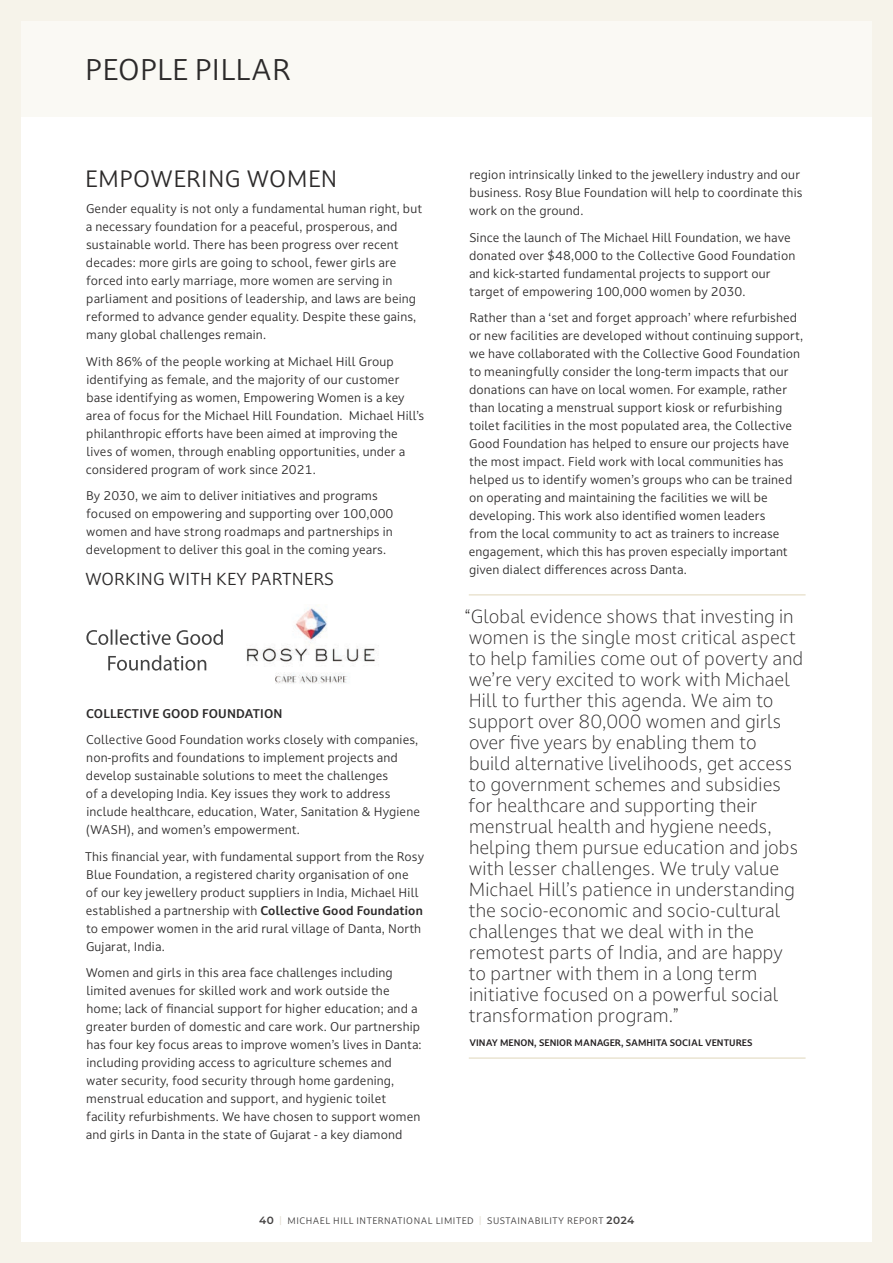
<style>
.page{position:relative;width:893px;height:1263px;background:#f6f3ea}
.page>*{position:absolute;margin:0;border:0;box-sizing:border-box;transform-origin:0 0}
.t1{font:28.5px "Darkmode Darkmode On";color:#2c2a2a}
.t2{font:22.5px "Darkmode Darkmode On";letter-spacing:.01em;color:#2c2a2a}
.t3{font:300 18px/21px "Darkmode Darkmode On";color:#2c2a2a}
.t4{font:16.5px "Darkmode Darkmode On";color:#2c2a2a}
.t5{font:12px/18px "Darkmode Darkmode On";letter-spacing:.01em;color:#2c2a2a}
.t6{font:700 12px "Darkmode Darkmode On";letter-spacing:.01em;color:#2c2a2a}
.t7{font:9px "Darkmode Darkmode On";letter-spacing:.05em;color:#424040}
.t8{font:700 9px "Darkmode Darkmode On";color:#231f20}
.s1{font-weight:700}
.s2{font-family:"Montserrat";font-weight:600;font-size:10.5px}
</style>
<div class="page">
<div style="left:21px;top:21px;width:851px;height:1221px;background:#fff"></div>
<img style="left:246px;top:607px;width:133px;height:77px">
<svg style="left:86px;top:629px;width:137px;height:42px"></svg>
<div style="left:22px;top:21px;width:850px;height:96px;background:#faf9f4"></div>
<hr style="left:469px;top:594px;width:337px;height:2px;background:#eae4d1">
<hr style="left:469px;top:1057px;width:337px;height:2px;background:#eae4d1">
<h1 class="t1" style="left:85px;top:50px;width:207px">PEOPLE PILLAR</h1>
<h2 class="t2" style="left:85px;top:163px;width:254px">EMPOWERING WOMEN</h2>
<p class="t5" style="left:86px;top:200px;width:338px">Gender equality is not only a fundamental human right, but a necessary foundation for a peaceful, prosperous, and sustainable world. There has been progress over recent decades: more girls are going to school, fewer girls are forced into early marriage, more women are serving in parliament and positions of leadership, and laws are being reformed to advance gender equality. Despite these gains, many global challenges remain.</p>
<p class="t5" style="left:86px;top:352px;width:340px">With 86% of the people working at Michael Hill Group identifying as female, and the majority of our customer base identifying as women, Empowering Women is a key area of focus for the Michael Hill Foundation. Michael Hill’s philanthropic efforts have been aimed at improving the lives of women, through enabling opportunities, under a considered program of work since 2021.</p>
<p class="t5" style="left:86px;top:487px;width:309px">By 2030, we aim to deliver initiatives and programs focused on empowering and supporting over 100,000 women and have strong roadmaps and partnerships in development to deliver this goal in the coming years.</p>
<h3 class="t4" style="left:85px;top:568px;width:250px">WORKING WITH KEY PARTNERS</h3>
<p class="t6" style="left:86px;top:705px;width:198px">COLLECTIVE GOOD FOUNDATION</p>
<p class="t5" style="left:86px;top:731px;width:336px">Collective Good Foundation works closely with companies, non-profits and foundations to implement projects and develop sustainable solutions to meet the challenges<br>of a developing India. Key issues they work to address include healthcare, education, Water, Sanitation &amp; Hygiene (WASH), and women’s empowerment.</p>
<p class="t5" style="left:85px;top:847px;width:341px">This financial year, with fundamental support from the Rosy Blue Foundation, a registered charity organisation of one<br>of our key jewellery product suppliers in India, Michael Hill established a partnership with <span class="s1">Collective Good Foundation </span>to empower women in the arid rural village of Danta, North Gujarat, India.</p>
<p class="t5" style="left:86px;top:964px;width:338px">Women and girls in this area face challenges including limited avenues for skilled work and work outside the home; lack of financial support for higher education; and a greater burden of domestic and care work. Our partnership has four key focus areas to improve women’s lives in Danta: including providing access to agriculture schemes and water security, food security through home gardening, menstrual education and support, and hygienic toilet facility refurbishments. We have chosen to support women and girls in Danta in the state of Gujarat - a key diamond</p>
<p class="t5" style="left:469px;top:165px;width:335px">region intrinsically linked to the jewellery industry and our business. Rosy Blue Foundation will help to coordinate this work on the ground.</p>
<p class="t5" style="left:469px;top:228px;width:328px">Since the launch of The Michael Hill Foundation, we have donated over $48,000 to the Collective Good Foundation and kick-started fundamental projects to support our target of empowering 100,000 women by 2030.</p>
<p class="t5" style="left:469px;top:308px;width:336px">Rather than a ‘set and forget approach’ where refurbished or new facilities are developed without continuing support, we have collaborated with the Collective Good Foundation to meaningfully consider the long-term impacts that our donations can have on local women. For example, rather than locating a menstrual support kiosk or refurbishing toilet facilities in the most populated area, the Collective Good Foundation has helped to ensure our projects have the most impact. Field work with local communities has helped us to identify women’s groups who can be trained on operating and maintaining the facilities we will be developing. This work also identified women leaders<br>from the local community to act as trainers to increase engagement, which this has proven especially important given dialect differences across Danta.</p>
<p class="t3" style="left:465px;top:605px;width:340px">“Global evidence shows that investing in women is the single most critical aspect to help families come out of poverty and we’re very excited to work with Michael Hill to further this agenda. We aim to support over 80,000 women and girls over five years by enabling them to<br>build alternative livelihoods, get access to government schemes and subsidies for healthcare and supporting their menstrual health and hygiene needs, helping them pursue education and jobs with lesser challenges. We truly value Michael Hill’s patience in understanding the socio-economic and socio-cultural challenges that we deal with in the remotest parts of India, and are happy<br>to partner with them in a long term initiative focused on a powerful social transformation program.”</p>
<p class="t8" style="left:469px;top:1036px;width:285px">VINAY MENON, SENIOR MANAGER, SAMHITA SOCIAL VENTURES</p>
<p class="t7" style="left:259px;top:1214px;width:377px"><span class="s2">40</span> <sup>|</sup> MICHAEL HILL INTERNATIONAL LIMITED <sup>|</sup> SUSTAINABILITY REPORT <span class="s2">2024</span></p>
</div>
